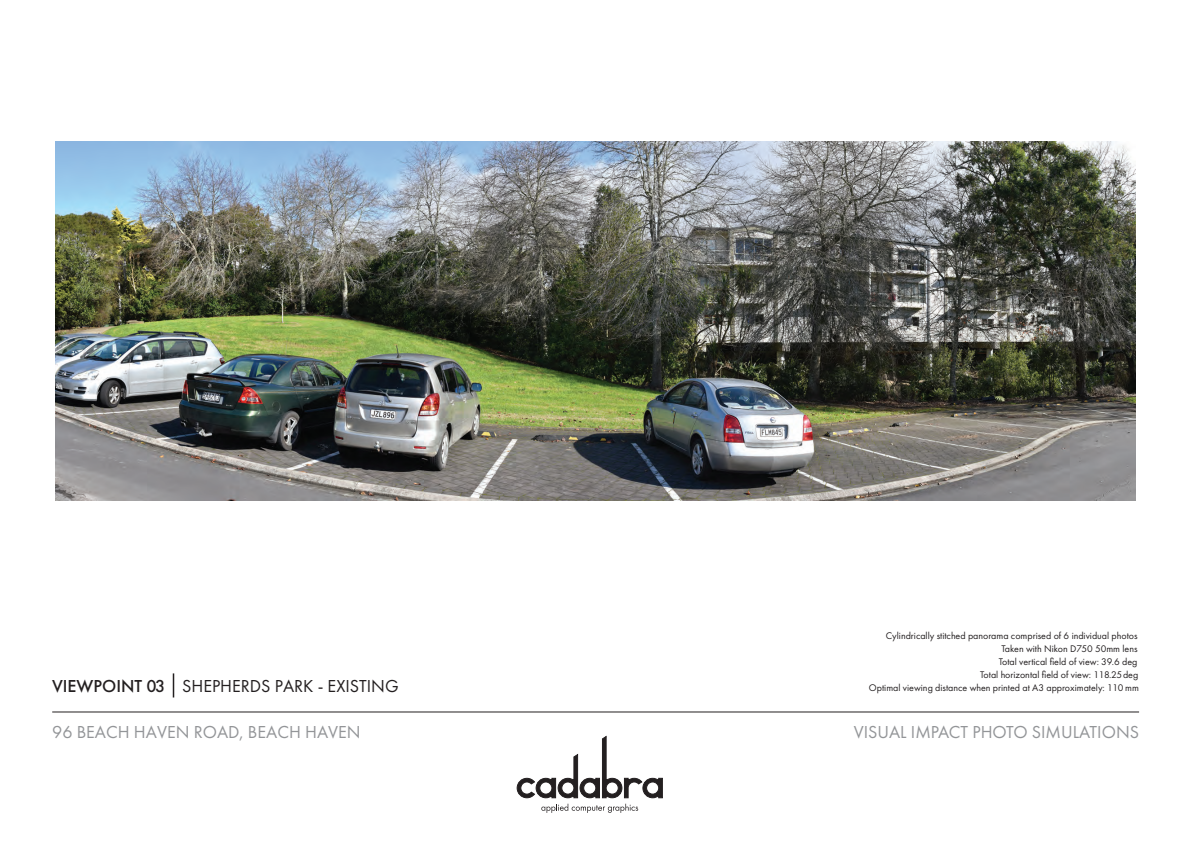
<style>
.page{position:relative;width:1191px;height:842px;background:#fff}
.page>*{position:absolute;margin:0;border:0;box-sizing:border-box;transform-origin:0 0}
.t1{font:18px "Futura PT";color:#939598}
.t2{font:18px "Futura PT";color:#231f20}
.t3{font:10px/13px "Futura PT";color:#231f20;text-align:right}
.s1{font-weight:500}
</style>
<div class="page">
<hr style="left:52px;top:712px;width:1087px;height:1px;background:#231f20">
<svg style="left:517px;top:736px;width:145px;height:62px"></svg>
<svg style="left:541px;top:804px;width:97px;height:9px"></svg>
<svg style="left:173px;top:673px;width:1px;height:24px"></svg>
<img style="left:56px;top:141px;width:1079px;height:359px">
<h1 class="t2" style="left:52px;top:675px;width:348px"><span class="s1">VIEWPOINT 03</span> SHEPHERDS PARK - EXISTING</h1>
<p class="t3" style="left:869px;top:629px;width:271px">Cylindrically stitched panorama comprised of 6 individual photos Taken with Nikon D750 50mm lens<br>Total vertical field of view: 39.6 deg<br>Total horizontal field of view: 1 1 8 .2 5 deg<br>Optimal viewing distance when printed at A3 approximately: 110 mm</p>
<h1 class="t1" style="left:52px;top:721px;width:310px">96 BEACH HAVEN ROAD, BEACH HAVEN</h1>
<h1 class="t1" style="left:853px;top:721px;width:287px">VISUAL IMPACT PHOTO SIMULATIONS</h1>
</div>
